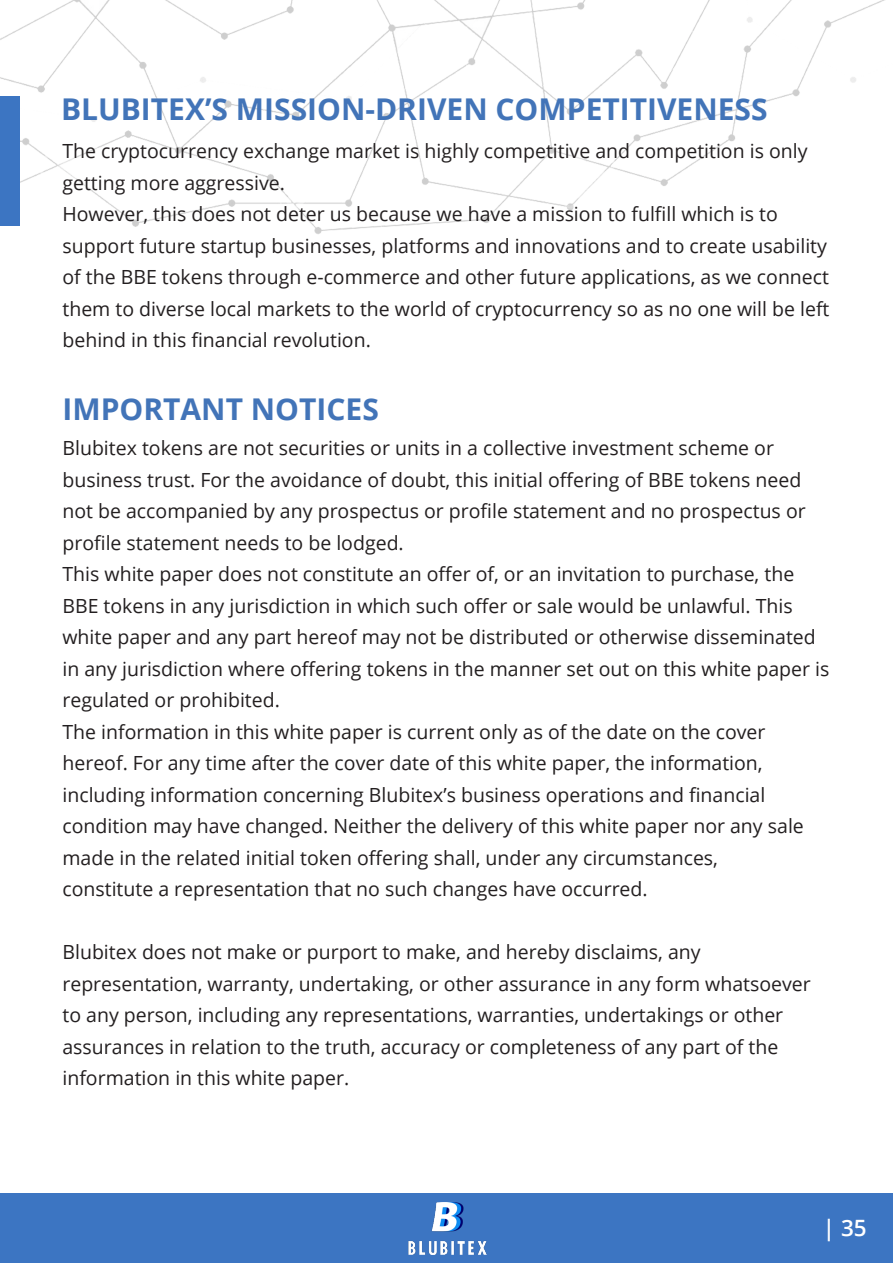
<style>
.page{position:relative;width:893px;height:1263px;background:#fff}
.page>*{position:absolute;margin:0;border:0;box-sizing:border-box;transform-origin:0 0}
.t1{font:700 30px "Open Sans";color:#4274b8}
.t2{font:600 22.5px "Open Sans";color:#fff}
.t3{font:19.5px/31.5px "Open Sans";color:#231f20}
</style>
<div class="page">
<img style="left:1px;top:0;width:884px;height:234px">
<div style="left:1px;top:96px;width:19px;height:130px;background:#3c75c2"></div>
<div style="left:1px;top:1194px;width:892px;height:69px;background:#3c75c2"></div>
<img style="left:408px;top:1202px;width:79px;height:53px">
<h1 class="t1" style="left:61px;top:88px;width:708px">BLUBITEX’S MISSION-DRIVEN COMPETITIVENESS</h1>
<p class="t3" style="left:62px;top:135px;width:768px">The cryptocurrency exchange market is highly competitive and competition is only getting more aggressive.<br>However, this does not deter us because we have a mission to fulfill which is to support future startup businesses, platforms and innovations and to create usability of the BBE tokens through e-commerce and other future applications, as we connect them to diverse local markets to the world of cryptocurrency so as no one will be left behind in this financial revolution.</p>
<h1 class="t1" style="left:62px;top:388px;width:318px">IMPORTANT NOTICES</h1>
<p class="t3" style="left:62px;top:432px;width:768px">Blubitex tokens are not securities or units in a collective investment scheme or business trust. For the avoidance of doubt, this initial offering of BBE tokens need not be accompanied by any prospectus or profile statement and no prospectus or profile statement needs to be lodged.<br>This white paper does not constitute an offer of, or an invitation to purchase, the BBE tokens in any jurisdiction in which such offer or sale would be unlawful. This white paper and any part hereof may not be distributed or otherwise disseminated in any jurisdiction where offering tokens in the manner set out on this white paper is regulated or prohibited.<br>The information in this white paper is current only as of the date on the cover hereof. For any time after the cover date of this white paper, the information, including information concerning Blubitex’s business operations and financial condition may have changed. Neither the delivery of this white paper nor any sale made in the related initial token offering shall, under any circumstances,<br>constitute a representation that no such changes have occurred.</p>
<p class="t3" style="left:62px;top:936px;width:750px">Blubitex does not make or purport to make, and hereby disclaims, any representation, warranty, undertaking, or other assurance in any form whatsoever to any person, including any representations, warranties, undertakings or other assurances in relation to the truth, accuracy or completeness of any part of the information in this white paper.</p>
<p class="t2" style="left:823px;top:1212px;width:45px">| 35</p>
</div>
